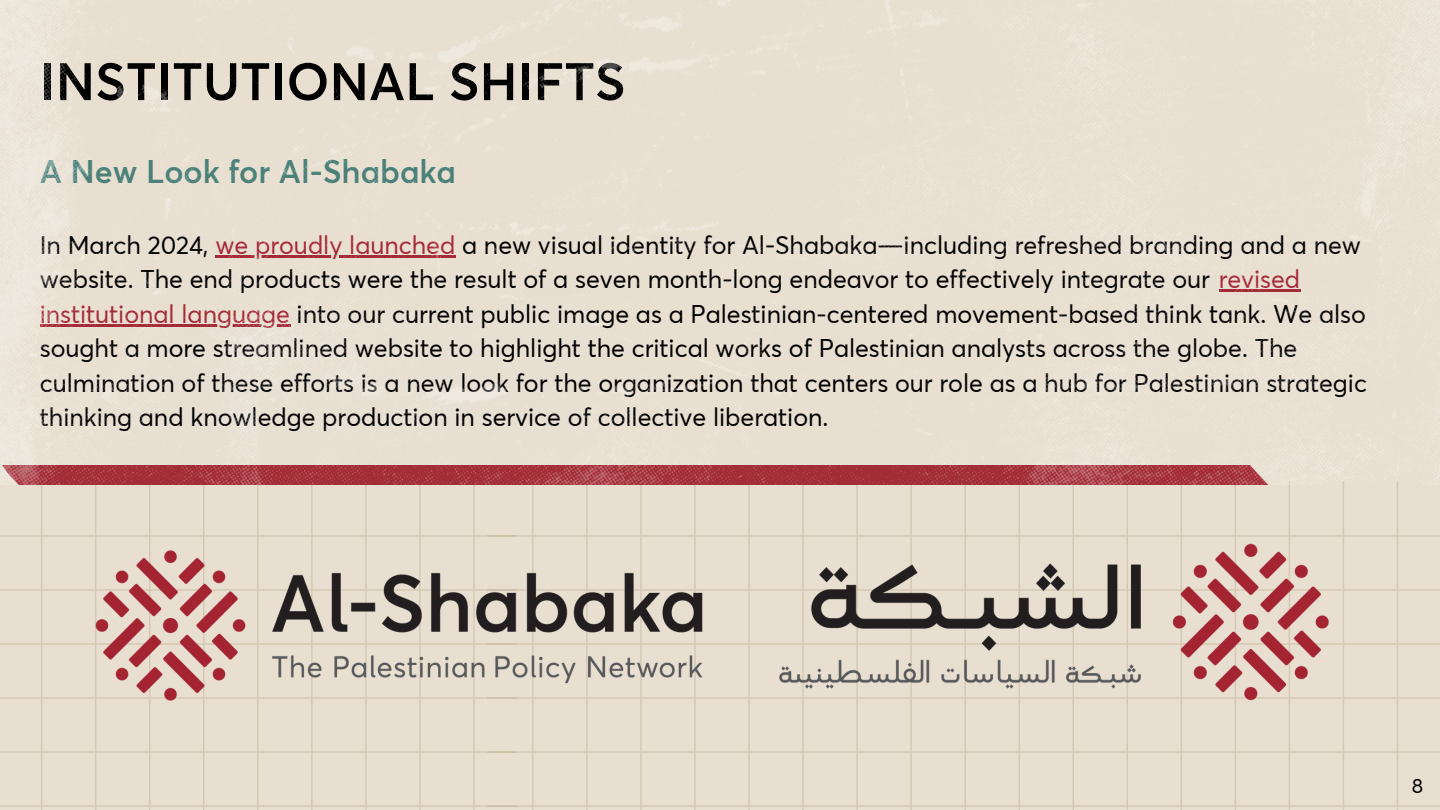
<style>
.page{position:relative;width:1440px;height:810px;background:#fff}
.page>*{position:absolute;margin:0;border:0;box-sizing:border-box;transform-origin:0 0}
.t1{font:600 52px "Averta";color:#000}
.t2{font:600 32px "Averta";color:#4b8079}
.t3{font:25px/34.5px "Averta";color:#000}
.t4{font:20px "Averta";color:#000}
.s1{color:#a42835}
</style>
<div class="page">
<svg style="left:517px;top:484px;width:923px;height:326px;background:#e7ddcf"></svg>
<svg style="left:0;top:485px;width:517px;height:325px;background:#e6ddcf"></svg>
<img style="left:84px;top:538px;width:630px;height:174px">
<img style="left:767px;top:531px;width:574px;height:182px">
<img style="left:0;top:484px;width:1279px;height:1px">
<img style="left:0;top:0;width:1440px;height:484px">
<p class="t1" style="left:40px;top:45px;width:587px">INSTITUTIONAL SHIFTS</p>
<p class="t2" style="left:40px;top:149px;width:418px">A New Look for Al-Shabaka</p>
<p class="t3" style="left:40px;top:227px;width:1323px">In March 2024, <span class="s1">we proudly launched</span> a new visual identity for Al-Shabaka—including refreshed branding and a new</p>
<p class="t3" style="left:40px;top:261px;width:1262px">website. The end products were the result of a seven month-long endeavor to effectively integrate our <span class="s1">revised</span></p>
<p class="t3" style="left:40px;top:296px;width:1329px"><span class="s1">institutional language</span> into our current public image as a Palestinian-centered movement-based think tank. We also sought a more streamlined website to highlight the critical works of Palestinian analysts across the globe. The culmination of these efforts is a new look for the organization that centers our role as a hub for Palestinian strategic thinking and knowledge production in service of collective liberation.</p>
<p class="t4" style="left:1412px;top:772px;width:13px">8</p>
</div>
